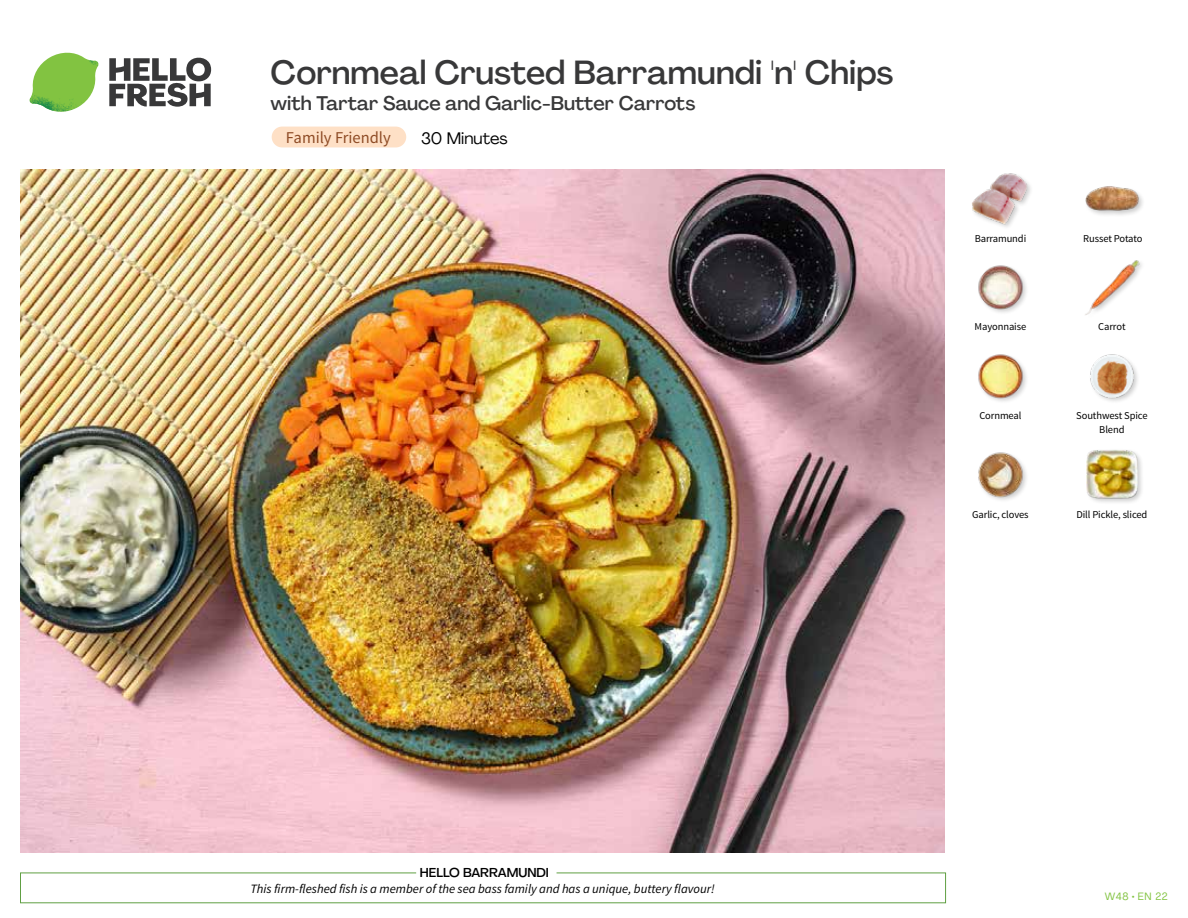
<style>
.page{position:relative;width:1188px;height:918px;background:#fff}
.page>*{position:absolute;margin:0;border:0;box-sizing:border-box;transform-origin:0 0}
.t1{font:500 33px "Agrandir";color:#383839}
.t2{font:500 19.5px "Agrandir";color:#383839}
.t3{font:16.5px "Source Sans Pro";color:#8e4b25}
.t4{font:16.5px "Agrandir";color:#000}
.t5{font:italic 12.75px "Source Sans Pro";color:#000}
.t6{font:500 12.75px "Agrandir";color:#000}
.t7{font:10.5px/13.5px "Source Sans Pro";letter-spacing:-.01em;color:#000;text-align:center}
.t8{font:10.5px "Agrandir";letter-spacing:.05em;color:#82c341}
</style>
<div class="page">
<div style="left:272px;top:127px;width:134px;height:20px;background:#fee0c6;border-radius:10px"></div>
<svg style="left:109px;top:57px;width:102px;height:50px"></svg>
<svg style="left:34px;top:53px;width:62px;height:40px"></svg>
<img style="left:67px;top:53px;width:32px;height:26px">
<img style="left:33px;top:75px;width:59px;height:11px">
<img style="left:29px;top:79px;width:61px;height:33px">
<img style="left:65px;top:86px;width:27px;height:25px">
<div style="left:20px;top:873px;width:926px;height:30px;border:1px solid #609f43"></div>
<div style="left:416px;top:865px;width:141px;height:15px;background:#fff"></div>
<img style="left:21px;top:170px;width:924px;height:682px">
<div style="left:1085px;top:448px;width:60px;height:57px;background:#000;opacity:.2"></div>
<img style="left:1087px;top:449px;width:50px;height:51px">
<img style="left:978px;top:452px;width:49px;height:48px">
<img style="left:1090px;top:354px;width:48px;height:48px">
<img style="left:978px;top:354px;width:49px;height:48px">
<img style="left:1085px;top:260px;width:56px;height:55px">
<img style="left:978px;top:265px;width:49px;height:48px">
<div style="left:1084px;top:185px;width:61px;height:33px;background:#000;opacity:.2"></div>
<img style="left:1084px;top:185px;width:57px;height:28px">
<img style="left:972px;top:173px;width:57px;height:54px">
<h1 class="t1" style="left:271px;top:52px;width:624px">Cornmeal Crusted Barramundi 'n' Chips</h1>
<h2 class="t2" style="left:271px;top:91px;width:426px">with Tartar Sauce and Garlic-Butter Carrots</h2>
<h3 class="t3" style="left:286px;top:128px;width:106px">Family Friendly</h3>
<h3 class="t4" style="left:421px;top:128px;width:88px">30 Minutes</h3>
<p class="t7" style="left:975px;top:232px;width:53px">Barramundi</p>
<p class="t7" style="left:1083px;top:232px;width:61px">Russet Potato</p>
<p class="t7" style="left:975px;top:320px;width:53px">Mayonnaise</p>
<p class="t7" style="left:1098px;top:320px;width:29px">Carrot</p>
<p class="t7" style="left:979px;top:409px;width:44px">Cornmeal</p>
<p class="t7" style="left:1076px;top:409px;width:73px">Southwest Spice<br>Blend</p>
<p class="t7" style="left:972px;top:508px;width:58px">Garlic, cloves</p>
<p class="t7" style="left:1076px;top:508px;width:73px">Dill Pickle, sliced</p>
<p class="t6" style="left:420px;top:864px;width:131px">HELLO BARRAMUNDI</p>
<p class="t5" style="left:250px;top:881px;width:466px">This firm-fleshed fish is a member of the sea bass family and has a unique, buttery flavour!</p>
<p class="t8" style="left:1105px;top:890px;width:65px">W48 • EN 22</p>
</div>
